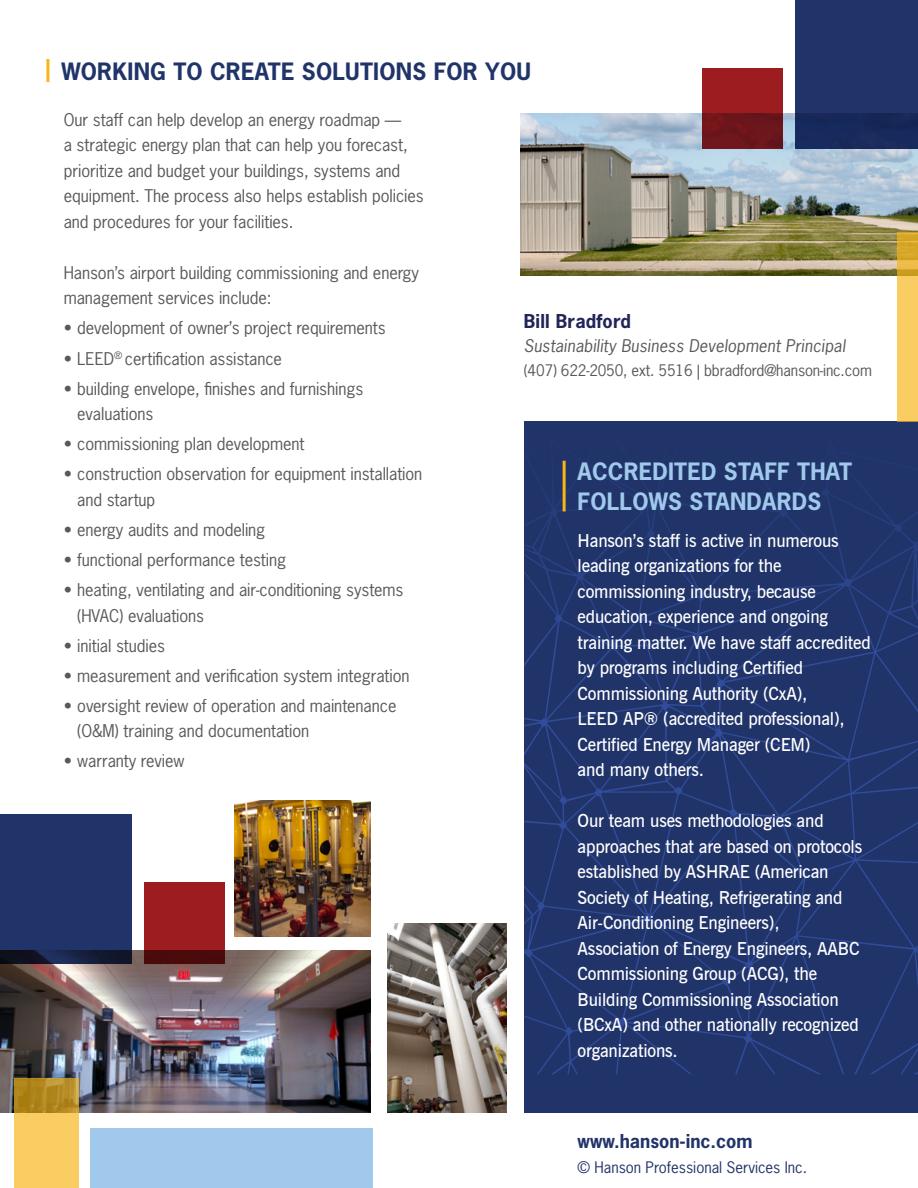
<style>
.page{position:relative;width:918px;height:1188px;background:#fff}
.page>*{position:absolute;margin:0;border:0;box-sizing:border-box;transform-origin:0 0}
.t1{font:700 22.5px/30px "News Gothic Std";letter-spacing:.01em;color:#a0c9ec}
.t2{font:700 22.5px "News Gothic Std";letter-spacing:.01em;color:#213469}
.t3{font:600 18px/25.5px "News Gothic BT";letter-spacing:-.01em;color:#fff;scale:.96 1}
.t4{font:700 18px "News Gothic Std";color:#213469}
.t5{font:700 18px "News Gothic Std";letter-spacing:.01em;color:#212558}
.t6{font:16.5px/25.5px "News Gothic Std";letter-spacing:-.005em;color:#58595b}
.t7{font:italic 16.5px "News Gothic Std";letter-spacing:.01em;color:#58595b}
.t8{font:15px "News Gothic Std";letter-spacing:-.01em;color:#58595b}
.t9{font:15px "News Gothic Std";color:#213469}
</style>
<div class="page">
<div style="left:524px;top:421px;width:394px;height:692px;background:#213469"></div>
<img style="left:524px;top:421px;width:394px;height:653px">
<hr style="left:46px;top:59px;width:3px;height:23px;background:#f7b618">
<hr style="left:563px;top:461px;width:3px;height:50px;background:#f7b618">
<img style="left:521px;top:113px;width:397px;height:162px">
<div style="left:795px;top:0;width:123px;height:149px;background:#213469"></div>
<svg style="left:897px;top:232px;width:21px;height:189px;fill:#f9cd62"></svg>
<svg style="left:702px;top:68px;width:81px;height:81px;fill:#9c1c1f"></svg>
<img style="left:235px;top:801px;width:135px;height:136px">
<img style="left:0;top:951px;width:370px;height:162px">
<svg style="left:14px;top:1078px;width:65px;height:110px;fill:#f9cd62"></svg>
<div style="left:90px;top:1128px;width:283px;height:60px;background:#a0c9ec"></div>
<img style="left:387px;top:923px;width:120px;height:190px">
<div style="left:0;top:815px;width:132px;height:149px;background:#213469"></div>
<svg style="left:144px;top:883px;width:81px;height:81px;fill:#9c1c1f"></svg>
<p class="t2" style="left:61px;top:57px;width:471px">WORKING TO CREATE SOLUTIONS FOR YOU</p>
<p class="t6" style="left:64px;top:107px;width:362px">Our staff can help develop an energy roadmap —<br>a strategic energy plan that can help you forecast, prioritize and budget your buildings, systems and equipment. The process also helps establish policies and procedures for your facilities.</p>
<p class="t6" style="left:64px;top:260px;width:357px">Hanson’s airport building commissioning and energy management services include:</p>
<p class="t6" style="left:64px;top:315px;width:324px">• development of owner’s project requirements</p>
<p class="t6" style="left:64px;top:345px;width:220px">• LEED<sup>®</sup> certifcation assistance</p>
<p class="t6" style="left:77px;top:376px;width:288px;text-indent:-13px">• building envelope, fnishes and furnishings evaluations</p>
<p class="t6" style="left:64px;top:431px;width:242px">• commissioning plan development</p>
<p class="t6" style="left:77px;top:461px;width:347px;text-indent:-13px">• construction observation for equipment installation and startup</p>
<p class="t6" style="left:64px;top:517px;width:203px">• energy audits and modeling</p>
<p class="t6" style="left:64px;top:547px;width:224px">• functional performance testing</p>
<p class="t6" style="left:77px;top:577px;width:328px;text-indent:-13px">• heating, ventilating and air-conditioning systems (HVAC) evaluations</p>
<p class="t6" style="left:64px;top:633px;width:103px">• initial studies</p>
<p class="t6" style="left:64px;top:663px;width:347px">• measurement and verifcation system integration</p>
<p class="t6" style="left:77px;top:693px;width:321px;text-indent:-13px">• oversight review of operation and maintenance (O&amp;M) training and documentation</p>
<p class="t6" style="left:64px;top:748px;width:122px">• warranty review</p>
<p class="t5" style="left:524px;top:309px;width:109px">Bill Bradford</p>
<p class="t7" style="left:524px;top:335px;width:323px">Sustainability Business Development Principal</p>
<p class="t8" style="left:524px;top:361px;width:350px">(407) 622-2050, ext. 5516 | bbradford@hanson-inc.com</p>
<p class="t1" style="left:578px;top:456px;width:276px">ACCREDITED STAFF THAT<br>FOLLOWS STANDARDS</p>
<p class="t3" style="left:578px;top:528px;width:307px">Hanson’s staff is active in numerous leading organizations for the commissioning industry, because education, experience and ongoing training matter. We have staff accredited by programs including Certified Commissioning Authority (CxA),<br>LEED AP® (accredited professional), Certified Energy Manager (CEM)<br>and many others.</p>
<p class="t3" style="left:578px;top:808px;width:298px">Our team uses methodologies and approaches that are based on protocols established by ASHRAE (American Society of Heating, Refrigerating and</p>
<p class="t3" style="left:578px;top:910px;width:295px">Air-Conditioning Engineers),<br>Association of Energy Engineers, AABC<br>Commissioning Group (ACG), the<br>Building Commissioning Association (BCxA) and other nationally recognized organizations.</p>
<p class="t4" style="left:578px;top:1129px;width:176px">www.hanson-inc.com</p>
<p class="t9" style="left:578px;top:1157px;width:231px">© Hanson Professional Services Inc.</p>
</div>
